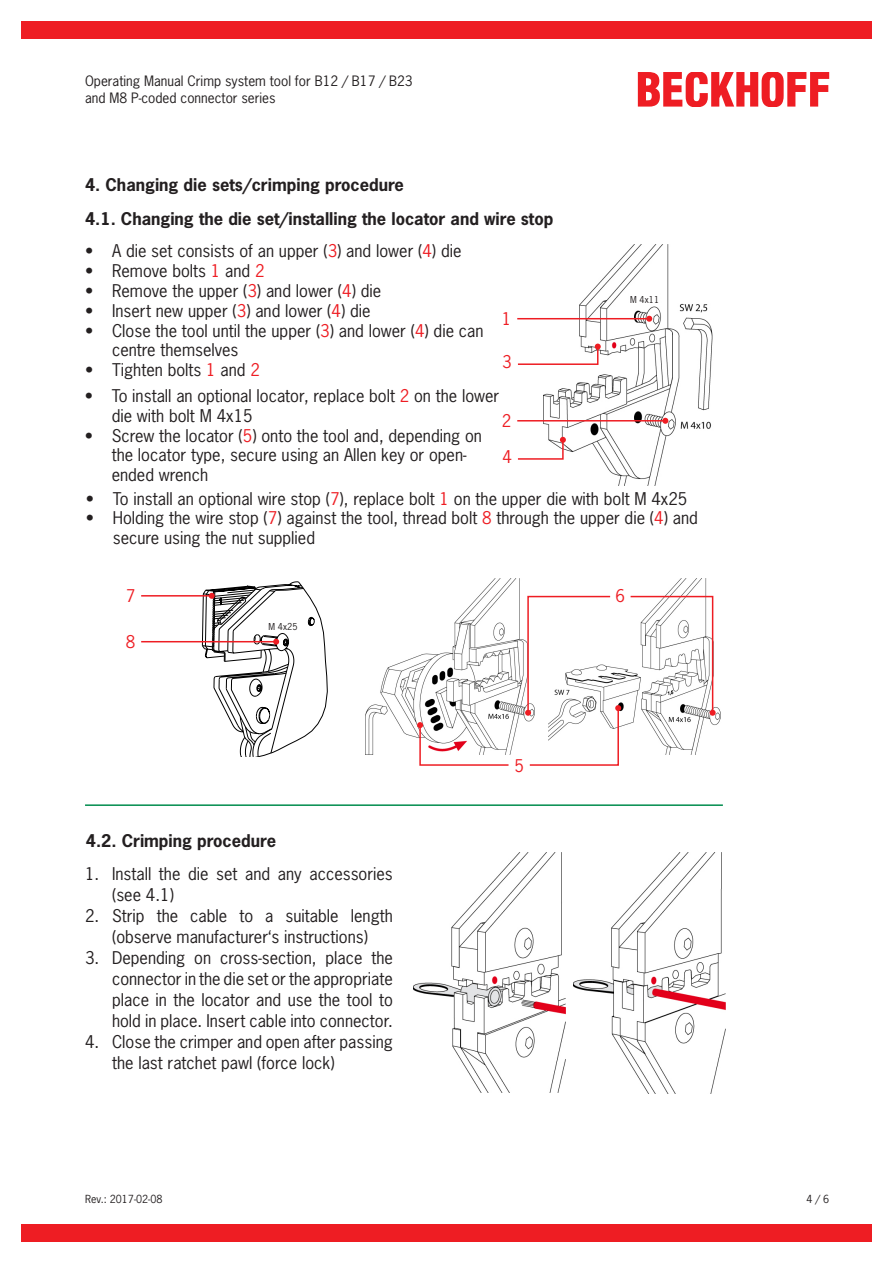
<style>
.page{position:relative;width:893px;height:1263px;background:#fff}
.page>*{position:absolute;margin:0;border:0;box-sizing:border-box;transform-origin:0 0}
.t1{font:16.5px/21px "News Gothic Std";color:#231f20}
.t2{font:700 16.5px/34px "News Gothic Std";color:#231f20}
.t3{font:16.5px "News Gothic Std";color:#ee1d23}
.t4{font:13.5px/16.2px "News Gothic Std";color:#231f20}
.t5{font:10.5px "News Gothic Std";color:#231f20}
.t6{font:9px "News Gothic Std";color:#231f20}
.s1{color:#ee1d23}
</style>
<div class="page">
<div style="left:21px;top:21px;width:851px;height:17px;background:#ee1d23"></div>
<div style="left:21px;top:1225px;width:851px;height:17px;background:#ee1d23"></div>
<svg style="left:638px;top:72px;width:191px;height:34px"></svg>
<hr style="left:85px;top:804px;width:638px;height:2px;background:#008c4e">
<img style="left:413px;top:852px;width:153px;height:241px">
<img style="left:573px;top:852px;width:153px;height:241px">
<img style="left:544px;top:244px;width:169px;height:241px">
<hr style="left:517px;top:318px;width:132px;height:1px;background:#ee1d23">
<svg style="left:646px;top:316px;width:6px;height:6px"></svg>
<svg style="left:517px;top:344px;width:84px;height:22px"></svg>
<hr style="left:517px;top:420px;width:148px;height:1px;background:#ee1d23">
<svg style="left:662px;top:418px;width:6px;height:6px"></svg>
<svg style="left:518px;top:437px;width:48px;height:23px"></svg>
<div style="left:630px;top:293px;width:30px;height:12px;background:#fff"></div>
<img style="left:621px;top:578px;width:100px;height:177px">
<img style="left:366px;top:578px;width:159px;height:176px">
<svg style="left:629px;top:595px;width:87px;height:121px"></svg>
<svg style="left:417px;top:722px;width:93px;height:44px"></svg>
<svg style="left:525px;top:595px;width:96px;height:171px"></svg>
<hr style="left:141px;top:595px;width:71px;height:1px;background:#ee1d23">
<hr style="left:141px;top:641px;width:135px;height:1px;background:#ee1d23">
<svg style="left:198px;top:581px;width:130px;height:175px"></svg>
<p class="t4" style="left:85px;top:73px;width:329px">Operating Manual Crimp system tool for B12 / B17 / B23 and M8 P-coded connector series</p>
<p class="t2" style="left:85px;top:168px;width:470px">4. Changing die sets/crimping procedure<br>4.1. Changing the die set/installing the locator and wire stop</p>
<p class="t1" style="left:85px;top:240px;width:378px">• A die set consists of an upper (<span class="s1">3</span>) and lower (<span class="s1">4</span>) die</p>
<p class="t1" style="left:85px;top:260px;width:181px">• Remove bolts <span class="s1">1</span> and <span class="s1">2</span></p>
<p class="t1" style="left:85px;top:280px;width:298px">• Remove the upper (<span class="s1">3</span>) and lower (<span class="s1">4</span>) die</p>
<p class="t1" style="left:85px;top:300px;width:287px">• Insert new upper (<span class="s1">3</span>) and lower (<span class="s1">4</span>) die</p>
<p class="t1" style="left:112px;top:320px;width:373px;line-height:19.8px;text-indent:-27px">• Close the tool until the upper (<span class="s1">3</span>) and lower (<span class="s1">4</span>) die can centre themselves</p>
<p class="t1" style="left:85px;top:359px;width:176px">• Tighten bolts <span class="s1">1</span> and <span class="s1">2</span></p>
<p class="t1" style="left:112px;top:386px;width:389px;line-height:19.8px;text-indent:-27px">• To install an optional locator, replace bolt <span class="s1">2</span> on the lower die with bolt M 4x15</p>
<p class="t1" style="left:112px;top:425px;width:372px;line-height:19.8px;text-indent:-27px">• Screw the locator (<span class="s1">5</span>) onto the tool and, depending on the locator type, secure using an Allen key or open&shy;ended wrench</p>
<p class="t3" style="left:502px;top:308px;width:11px">1</p>
<p class="t3" style="left:502px;top:351px;width:11px">3</p>
<p class="t3" style="left:502px;top:410px;width:11px">2</p>
<p class="t3" style="left:502px;top:446px;width:11px">4</p>
<p class="t6" style="left:630px;top:294px;width:30px">M 4x11</p>
<p class="t1" style="left:86px;top:488px;width:603px">• To install an optional wire stop (<span class="s1">7</span>), replace bolt <span class="s1">1</span> on the upper die with bolt M 4x25</p>
<p class="t1" style="left:113px;top:508px;width:587px;line-height:19.8px;text-indent:-27px">• Holding the wire stop (<span class="s1">7</span>) against the tool, thread bolt <span class="s1">8</span> through the upper die (<span class="s1">4</span>) and secure using the nut supplied</p>
<p class="t3" style="left:126px;top:585px;width:11px">7</p>
<p class="t3" style="left:126px;top:631px;width:11px">8</p>
<p class="t6" style="left:269px;top:621px;width:30px">M 4x25</p>
<p class="t2" style="left:86px;top:823px;width:192px">4.2. Crimping procedure</p>
<p class="t1" style="left:112px;top:863px;width:282px;text-indent:-27px">1. Install the die set and any accessories (see 4.1)</p>
<p class="t1" style="left:85px;top:905px;width:309px;text-align:center">2. Strip the cable to a suitable length (observe manufacturer‘s instructions)</p>
<p class="t1" style="left:112px;top:947px;width:282px;text-align:justify;text-indent:-27px">3. Depending on cross-section, place the connector in the die set or the appropriate place in the locator and use the tool to hold in place. Insert cable into connector.</p>
<p class="t1" style="left:112px;top:1031px;width:282px;text-indent:-27px">4. Close the crimper and open after passing the last ratchet pawl (force lock)</p>
<p class="t3" style="left:514px;top:755px;width:11px">5</p>
<p class="t3" style="left:616px;top:585px;width:11px">6</p>
<p class="t5" style="left:85px;top:1193px;width:79px">Rev.: 2017-02-08</p>
<p class="t5" style="left:806px;top:1193px;width:24px">4 / 6</p>
</div>
